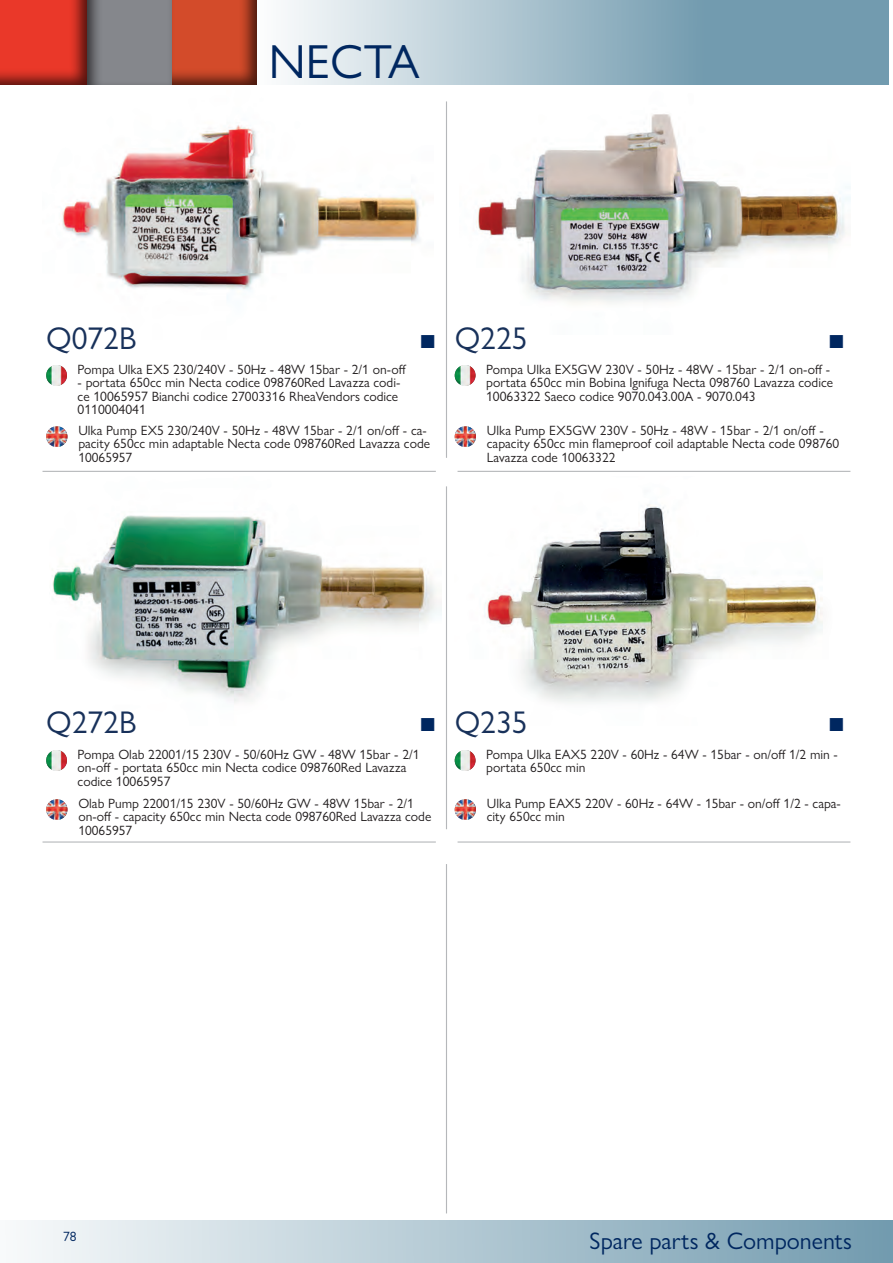
<style>
.page{position:relative;width:893px;height:1263px;background:#fff}
.page>*{position:absolute;margin:0;border:0;box-sizing:border-box;transform-origin:0 0}
.t1{font:48px "Gill Sans Nova";color:#002760}
.t2{font:31.5px "Gill Sans Nova";color:#18315a}
.t3{font:24px "Gill Sans Nova";color:#002760}
.t4{font:13.65px "Gill Sans Nova";color:#231f20}
.t5{font:13.5px/13.5px "Gill Sans Nova";color:#231f20}
.t6{font:13.5px "Gill Sans Nova";color:#002760}
.s1{font-size:13.65px}
.s2{font-size:13.5px}
</style>
<div class="page">
<svg style="left:287px;top:0;width:602px;height:85px;background:#9fbbc8"></svg>
<div style="left:170px;top:0;width:88px;height:86px;background:#231f20;opacity:.75"></div>
<div style="left:84px;top:0;width:88px;height:87px;background:#231f20;opacity:.75"></div>
<div style="left:0;top:0;width:88px;height:86px;background:#231f20;opacity:.75"></div>
<div style="left:0;top:1220px;width:893px;height:43px;background:linear-gradient(to right,#f8fafb,#729baf)"></div>
<img style="left:62px;top:125px;width:358px;height:174px">
<img style="left:476px;top:114px;width:374px;height:189px">
<img style="left:52px;top:515px;width:389px;height:188px">
<img style="left:484px;top:505px;width:339px;height:197px">
<img style="left:46px;top:426px;width:21px;height:21px">
<img style="left:455px;top:426px;width:21px;height:21px">
<img style="left:46px;top:799px;width:21px;height:21px">
<img style="left:455px;top:799px;width:21px;height:21px">
<img style="left:46px;top:365px;width:21px;height:21px;border-radius:10px">
<img style="left:455px;top:365px;width:20px;height:21px;border-radius:10px">
<img style="left:46px;top:750px;width:21px;height:21px;border-radius:10px">
<img style="left:455px;top:750px;width:20px;height:21px;border-radius:10px">
<hr style="left:446px;top:101px;width:1px;height:357px;background:#85888d">
<hr style="left:458px;top:471px;width:392px;height:1px;background:#85888d">
<hr style="left:43px;top:471px;width:393px;height:1px;background:#85888d">
<hr style="left:458px;top:841px;width:392px;height:1px;background:#85888d">
<hr style="left:43px;top:841px;width:393px;height:1px;background:#85888d">
<hr style="left:446px;top:486px;width:1px;height:343px;background:#85888d">
<hr style="left:446px;top:864px;width:1px;height:349px;background:#85888d">
<h1 class="t1" style="left:269px;top:32px;width:152px">NECTA</h1>
<h2 class="t2" style="left:46px;top:319px;width:91px">Q072B</h2>
<h2 class="t2" style="left:455px;top:319px;width:74px">Q225</h2>
<p class="t5" style="left:78px;top:362px;width:330px">Pompa Ulka EX5 230/240V - 50Hz - 48W 15bar - 2/1 on-off</p>
<p class="t5" style="left:78px;top:376px;width:324px">- portata 650cc min Necta codice 098760Red Lavazza codi&shy;ce <span class="s1">10065957</span> Bianchi codice 27003316 RheaVendors codice</p>
<p class="t4" style="left:78px;top:401px;width:70px">0110004041</p>
<p class="t5" style="left:486px;top:362px;width:348px">Pompa Ulka EX5GW 230V - 50Hz - 48W - 15bar - 2/1 on-off - portata 650cc min Bobina Ignifuga Necta 098760 Lavazza codice</p>
<p class="t4" style="left:486px;top:388px;width:271px">10063322 <span class="s2">Saeco codice</span> 9070.043.00A <span class="s2">-</span> 9070.043</p>
<p class="t5" style="left:78px;top:423px;width:353px">Ulka Pump EX5 230/240V - 50Hz - 48W 15bar - 2/1 on/off - ca&shy;pacity 650cc min adaptable Necta code 098760Red Lavazza code<br>10065957</p>
<p class="t5" style="left:487px;top:423px;width:354px">Ulka Pump EX5GW 230V - 50Hz - 48W - 15bar - 2/1 on/off - capacity 650cc min flameproof coil adaptable Necta code 098760<br>Lavazza code 10063322</p>
<h2 class="t2" style="left:46px;top:703px;width:91px">Q272B</h2>
<h2 class="t2" style="left:455px;top:703px;width:74px">Q235</h2>
<p class="t5" style="left:78px;top:747px;width:343px">Pompa Olab 22001/15 230V - 50/60Hz GW - 48W 15bar - 2/1 on-off - portata 650cc min Necta codice 098760Red Lavazza</p>
<p class="t4" style="left:78px;top:773px;width:94px"><span class="s2">codice</span> 10065957</p>
<p class="t5" style="left:486px;top:747px;width:353px">Pompa Ulka EAX5 220V - 60Hz - 64W - 15bar - on/off 1/2 min - portata 650cc min</p>
<p class="t5" style="left:78px;top:796px;width:354px">Olab Pump 22001/15 230V - 50/60Hz GW - 48W 15bar - 2/1 on-off - capacity 650cc min Necta code 098760Red Lavazza code<br>10065957</p>
<p class="t5" style="left:487px;top:796px;width:356px">Ulka Pump EAX5 220V - 60Hz - 64W - 15bar - on/off 1/2 - capa&shy;city 650cc min</p>
<p class="t6" style="left:63px;top:1228px;width:15px">78</p>
<h3 class="t3" style="left:590px;top:1226px;width:264px">Spare parts &amp; Components</h3>
</div>
